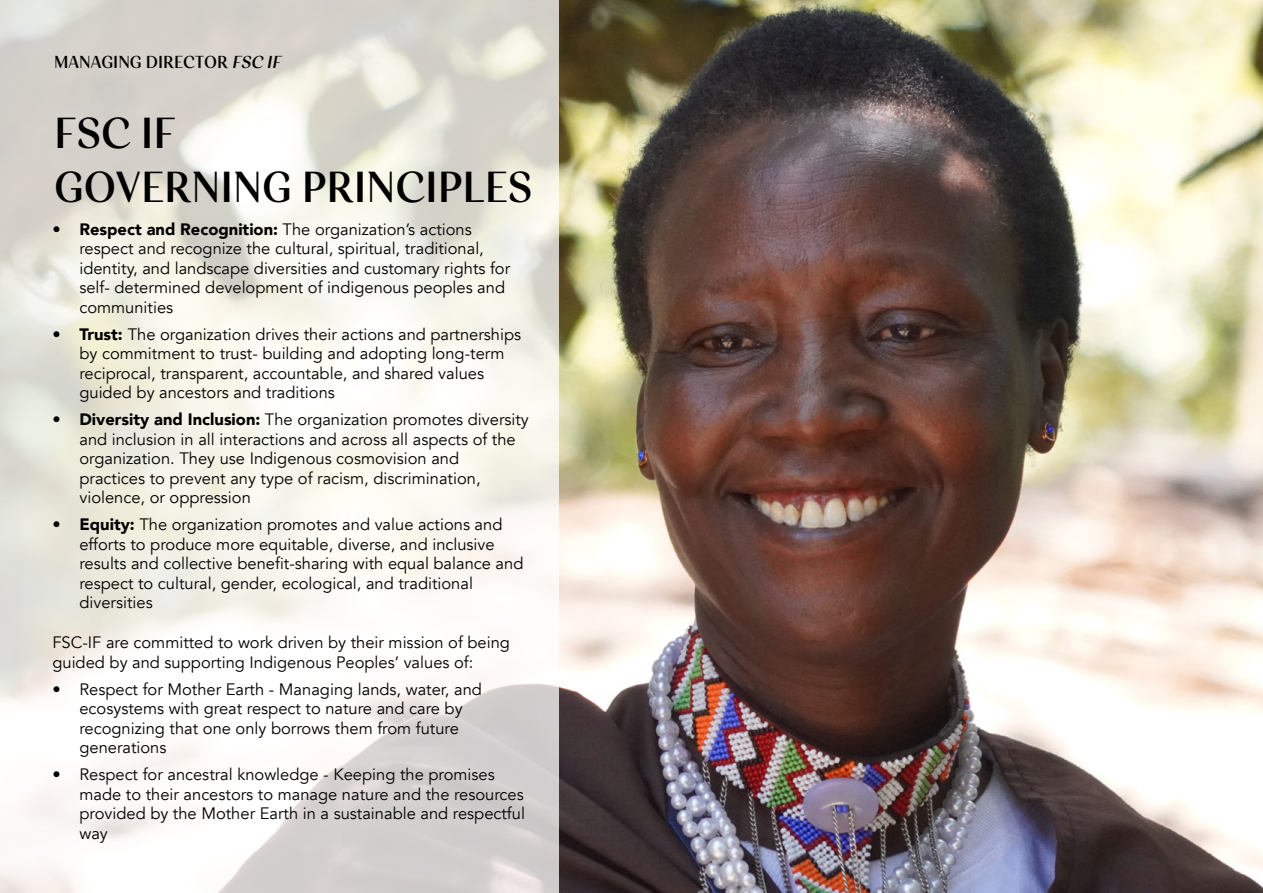
<style>
.page{position:relative;width:1263px;height:893px;background:#fff}
.page>*{position:absolute;margin:0;border:0;box-sizing:border-box;transform-origin:0 0}
.t1{font:45px/54px "Senlot Nor Dem";color:#000}
.t2{font:18px "Senlot Nor Dem";color:#000}
.t3{font:16.5px/19.5px "Avenir";color:#000}
.s1{font-style:italic}
.s2{font-weight:900}
</style>
<div class="page">
<img style="left:558px;top:0;width:705px;height:893px">
<svg style="left:0;top:0;width:558px;height:893px"></svg>
<p class="t2" style="left:54px;top:52px;width:232px">MANAGING DIRECTOR <span class="s1">FSC IF</span></p>
<h1 class="t1" style="left:54px;top:106px;width:480px">FSC IF<br>GOVERNING PRINCIPLES</h1>
<p class="t3" style="left:79px;top:219px;width:432px;text-indent:-27px"><span class="s2">• Respect and Recognition:</span> The organization’s actions respect and recognize the cultural, spiritual, traditional, identity, and landscape diversities and customary rights for self- determined development of indigenous peoples and communities</p>
<p class="t3" style="left:79px;top:324px;width:443px;text-indent:-27px"><span class="s2">• Trust:</span> The organization drives their actions and partnerships by commitment to trust- building and adopting long-term reciprocal, transparent, accountable, and shared values guided by ancestors and traditions</p>
<p class="t3" style="left:79px;top:410px;width:451px;text-indent:-27px"><span class="s2">• Diversity and Inclusion:</span> The organization promotes diversity and inclusion in all interactions and across all aspects of the organization. They use Indigenous cosmovision and practices to prevent any type of racism, discrimination, violence, or oppression</p>
<p class="t3" style="left:79px;top:515px;width:445px;text-indent:-27px"><span class="s2">• Equity:</span> The organization promotes and value actions and efforts to produce more equitable, diverse, and inclusive results and collective benefit-sharing with equal balance and respect to cultural, gender, ecological, and traditional diversities</p>
<p class="t3" style="left:52px;top:632px;width:459px">FSC-IF are committed to work driven by their mission of being guided by and supporting Indigenous Peoples’ values of:</p>
<p class="t3" style="left:79px;top:679px;width:404px;text-indent:-27px">• Respect for Mother Earth - Managing lands, water, and ecosystems with great respect to nature and care by recognizing that one only borrows them from future generations</p>
<p class="t3" style="left:79px;top:765px;width:447px;text-indent:-27px">• Respect for ancestral knowledge - Keeping the promises made to their ancestors to manage nature and the resources provided by the Mother Earth in a sustainable and respectful way</p>
</div>
